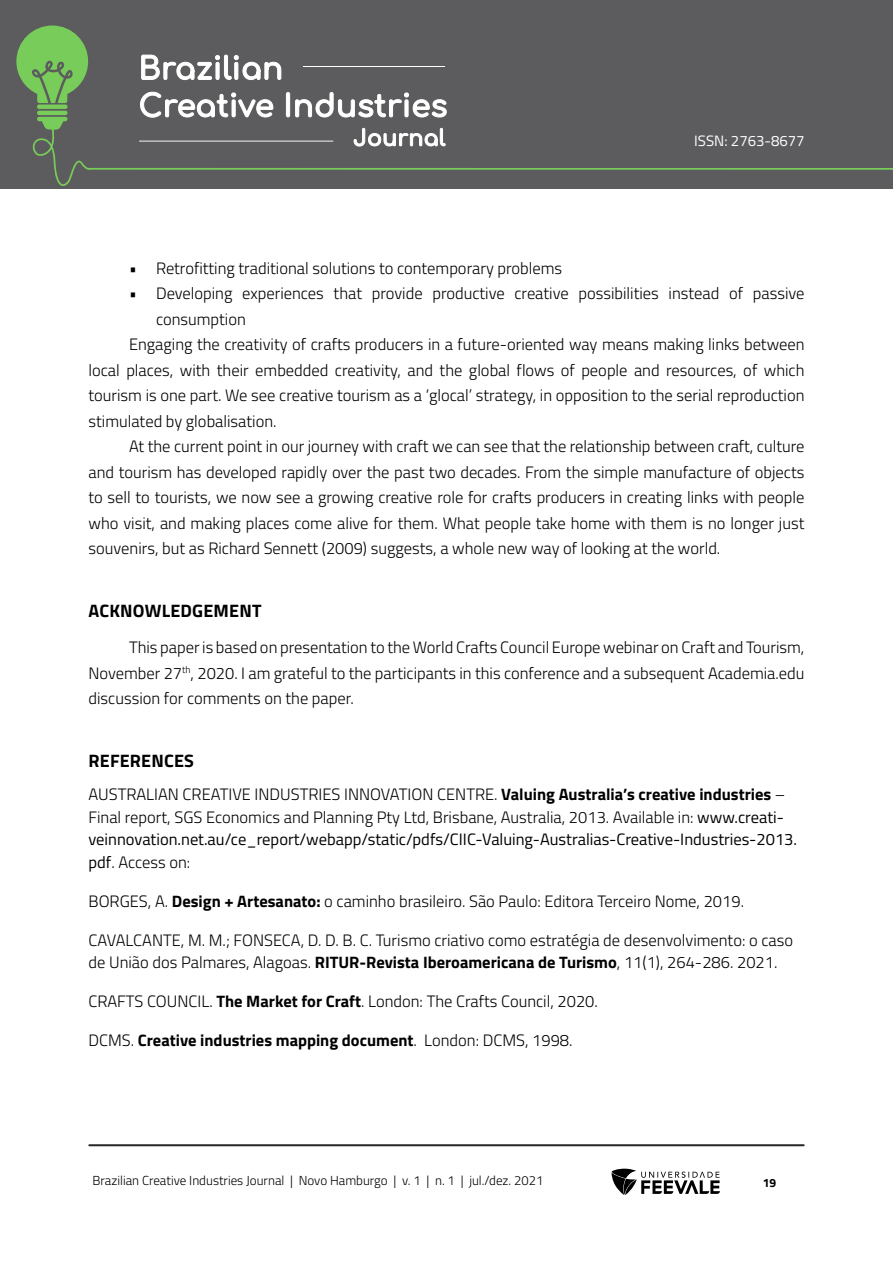
<style>
.page{position:relative;width:893px;height:1263px;background:#fff}
.page>*{position:absolute;margin:0;border:0;box-sizing:border-box;transform-origin:0 0}
.TITULO_1{font:700 18px "Titillium Web";letter-spacing:.01em;color:#000}
.Corpo_de_texto{font:300 16.5px/25.5px "Titillium Web";color:#000;text-align:justify}
.Referências{font:300 16.5px/22.5px "Titillium Web";color:#000}
.Referências-2{font:700 16.5px "Titillium Web";color:#000}
.t1{font:15px "Titillium Web";color:#fff}
.t2{font:300 13.05px "Titillium Web";color:#000}
.t3{font:700 12px "Titillium Web";color:#000}
.s1{font-weight:700}
.s2{font-weight:400}
.s3{font-weight:300}
</style>
<div class="page">
<div style="left:0;top:0;width:893px;height:188px;background:#5c5c5e"></div>
<hr style="left:37px;top:111px;width:30px;height:4px;background:#78cc59;border-radius:2px">
<svg style="left:37px;top:117px;width:30px;height:11px"></svg>
<hr style="left:37px;top:105px;width:30px;height:4px;background:#78cc59;border-radius:2px">
<svg style="left:16px;top:26px;width:72px;height:77px"></svg>
<svg style="left:32px;top:128px;width:861px;height:58px"></svg>
<hr style="left:89px;top:1144px;width:715px;height:2px;background:#282828">
<svg style="left:611px;top:1169px;width:109px;height:26px"></svg>
<svg style="left:141px;top:54px;width:141px;height:26px"></svg>
<svg style="left:140px;top:91px;width:134px;height:27px"></svg>
<svg style="left:285px;top:92px;width:162px;height:26px"></svg>
<svg style="left:353px;top:127px;width:93px;height:20px"></svg>
<hr style="left:303px;top:66px;width:142px;height:1px;background:#fff">
<hr style="left:139px;top:141px;width:194px;height:1px;background:#fff">
<p class="t1" style="left:694px;top:130px;width:112px">ISSN: 2763-8677</p>
<p class="Corpo_de_texto" style="left:129px;top:254px;width:435px">• Retrofitting traditional solutions to contemporary problems</p>
<p class="Corpo_de_texto" style="left:156px;top:280px;width:650px;text-indent:-27px">• Developing experiences that provide productive creative possibilities instead of passive consumption</p>
<p class="Corpo_de_texto" style="left:88px;top:331px;width:718px;text-indent:40px">Engaging the creativity of crafts producers in a future-oriented way means making links between local places, with their embedded creativity, and the global flows of people and resources, of which tourism is one part. We see creative tourism as a ‘glocal’ strategy, in opposition to the serial reproduction stimulated by globalisation.</p>
<p class="Corpo_de_texto" style="left:88px;top:433px;width:717px;text-indent:40px">At the current point in our journey with craft we can see that the relationship between craft, culture and tourism has developed rapidly over the past two decades. From the simple manufacture of objects to sell to tourists, we now see a growing creative role for crafts producers in creating links with people who visit, and making places come alive for them. What people take home with them is no longer just souvenirs, but as Richard Sennett (2009) suggests, a whole new way of looking at the world.</p>
<p class="TITULO_1" style="left:89px;top:597px;width:174px">ACKNOWLEDGEMENT</p>
<p class="Corpo_de_texto" style="left:88px;top:634px;width:717px;text-indent:40px">This paper is based on presentation to the World Crafts Council Europe webinar on Craft and Tourism, November 27<sup>th</sup>, 2020. I am grateful to the participants in this conference and a subsequent Academia.edu discussion for comments on the paper.</p>
<p class="TITULO_1" style="left:89px;top:747px;width:107px">REFERENCES</p>
<p class="Referências" style="left:88px;top:782px;width:710px">AUSTRALIAN CREATIVE INDUSTRIES INNOVATION CENTRE. <span class="s1">Valuing Australia’s creative industries</span> – Final report, SGS Economics and Planning Pty Ltd, Brisbane, Australia, 2013. Available in: <span class="s2">www.creati&shy;veinnovation.net.au/ce_report/webapp/static/pdfs/CIIC-Valuing-Australias-Creative-Industries-2013. pdf</span>. Access on:</p>
<p class="Referências" style="left:88px;top:889px;width:657px">BORGES, A. <span class="s1">Design + Artesanato:</span> o caminho brasileiro. São Paulo: Editora Terceiro Nome, 2019.</p>
<p class="Referências" style="left:88px;top:928px;width:706px">CAVALCANTE, M. M.; FONSECA, D. D. B. C. Turismo criativo como estratégia de desenvolvimento: o caso de União dos Palmares, Alagoas. <span class="s1">RITUR-Revista Iberoamericana de Turismo</span>, 11(1), 264-286. 2021.</p>
<p class="Referências" style="left:88px;top:989px;width:511px">CRAFTS COUNCIL. <span class="s1">The Market for Craft</span>. London: The Crafts Council, 2020.</p>
<p class="Referências-2" style="left:88px;top:1028px;width:486px"><span class="s3">DCMS.</span> Creative industries mapping document<span class="s3">. London: DCMS, 1998.</span></p>
<p class="t2" style="left:92px;top:1171px;width:452px">Brazilian Creative Industries Journal | Novo Hamburgo | v. 1 | n. 1 | jul./dez. 2021</p>
<p class="t3" style="left:763px;top:1174px;width:15px">19</p>
</div>
